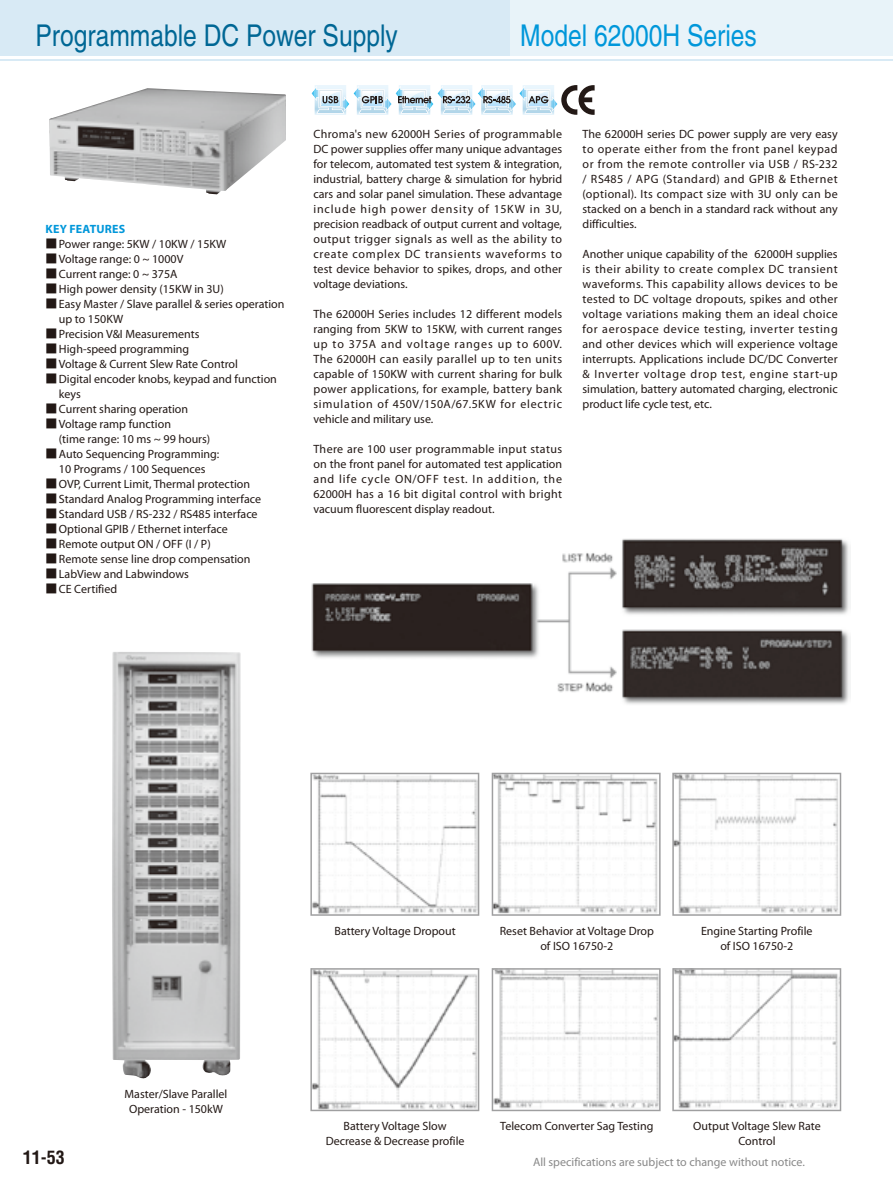
<style>
.page{position:relative;width:893px;height:1191px;background:#fff}
.page>*{position:absolute;margin:0;border:0;box-sizing:border-box;transform-origin:0 0}
.t1{font:condensed 30px "Helvetica";color:#006795}
.t2{font:condensed 30px "Helvetica";color:#0097da}
.t3{font:700 condensed 18px "Helvetica";color:#221815}
.t4{font:12px/15px "Myriad Pro";color:#221815;text-align:center}
.t5{font:12px "Myriad Pro";color:#898989}
.t6{font:700 12px "Myriad Pro";letter-spacing:.02em;color:#0097da}
.s1{font-family:"AR Hei B5";font-weight:500}
</style>
<div class="page">
<div style="left:0;top:0;width:893px;height:55px;background:#d8eaf5"></div>
<div style="left:510px;top:0;width:383px;height:55px;background:#e8f3f9"></div>
<hr style="left:0;top:59px;width:893px;height:1px;background:#d8eaf5">
<img style="left:49px;top:88px;width:237px;height:106px">
<svg style="left:311px;top:85px;width:284px;height:30px"></svg>
<img style="left:311px;top:538px;width:539px;height:166px">
<svg style="left:492px;top:772px;width:169px;height:143px"></svg>
<svg style="left:672px;top:772px;width:169px;height:143px"></svg>
<svg style="left:492px;top:968px;width:169px;height:143px"></svg>
<svg style="left:672px;top:968px;width:169px;height:143px"></svg>
<svg style="left:310px;top:772px;width:169px;height:143px"></svg>
<svg style="left:310px;top:968px;width:169px;height:143px"></svg>
<img style="left:112px;top:652px;width:129px;height:427px">
<p class="t1" style="left:36px;top:18px;width:364px">Programmable DC Power Supply</p>
<p class="t2" style="left:520px;top:18px;width:238px">Model 62000H Series</p>
<p class="t6" style="left:46px;top:221px;width:81px">KEY FEATURES</p>
<p class="t4" style="left:46px;top:236px;width:182px"><span class="s1">■</span>Power range: 5KW / 10KW / 15KW</p>
<p class="t4" style="left:46px;top:251px;width:139px"><span class="s1">■</span>Voltage range: 0 ~ 1000V</p>
<p class="t4" style="left:46px;top:266px;width:133px"><span class="s1">■</span>Current range: 0 ~ 375A</p>
<p class="t4" style="left:46px;top:281px;width:180px"><span class="s1">■</span>High power density (15KW in 3U)</p>
<p class="t4" style="left:59px;top:296px;width:227px;text-align:left;text-indent:-13px"><span class="s1">■</span>Easy Master / Slave parallel &amp; series operation up to 150KW</p>
<p class="t4" style="left:46px;top:326px;width:155px"><span class="s1">■</span>Precision V&amp;I Measurements</p>
<p class="t4" style="left:46px;top:341px;width:145px"><span class="s1">■</span>High-speed programming</p>
<p class="t4" style="left:46px;top:356px;width:194px"><span class="s1">■</span>Voltage &amp; Current Slew Rate Control</p>
<p class="t4" style="left:59px;top:371px;width:220px;text-align:left;text-indent:-13px"><span class="s1">■</span>Digital encoder knobs, keypad and function keys</p>
<p class="t4" style="left:46px;top:401px;width:144px"><span class="s1">■</span>Current sharing operation</p>
<p class="t4" style="left:59px;top:416px;width:153px;text-align:left;text-indent:-13px"><span class="s1">■</span>Voltage ramp function<br>(time range: 10 ms ~ 99 hours)</p>
<p class="t4" style="left:46px;top:446px;width:175px"><span class="s1">■</span>Auto Sequencing Programming:<br>10 Programs / 100 Sequences</p>
<p class="t4" style="left:46px;top:476px;width:206px"><span class="s1">■</span>OVP, Current Limit, Thermal protection</p>
<p class="t4" style="left:46px;top:491px;width:217px"><span class="s1">■</span>Standard Analog Programming interface</p>
<p class="t4" style="left:46px;top:506px;width:214px"><span class="s1">■</span>Standard USB / RS-232 / RS485 interface</p>
<p class="t4" style="left:46px;top:521px;width:184px"><span class="s1">■</span>Optional GPIB / Ethernet interface</p>
<p class="t4" style="left:46px;top:536px;width:167px"><span class="s1">■</span>Remote output ON / OFF (I / P)</p>
<p class="t4" style="left:46px;top:551px;width:206px"><span class="s1">■</span>Remote sense line drop compensation</p>
<p class="t4" style="left:46px;top:566px;width:145px"><span class="s1">■</span>LabView and Labwindows</p>
<p class="t4" style="left:46px;top:581px;width:73px"><span class="s1">■</span>CE Certified</p>
<p class="t4" style="left:313px;top:126px;width:250px;text-align:justify">Chroma's new 62000H Series of programmable DC power supplies offer many unique advantages for telecom, automated test system &amp; integration, industrial, battery charge &amp; simulation for hybrid cars and solar panel simulation. These advantage include high power density of 15KW in 3U, precision readback of output current and voltage, output trigger signals as well as the ability to create complex DC transients waveforms to test device behavior to spikes, drops, and other voltage deviations.</p>
<p class="t4" style="left:313px;top:306px;width:250px;text-align:justify">The 62000H Series includes 12 different models ranging from 5KW to 15KW, with current ranges up to 375A and voltage ranges up to 600V.<br>The 62000H can easily parallel up to ten units capable of 150KW with current sharing for bulk power applications, for example, battery bank simulation of 450V/150A/67.5KW for electric vehicle and military use.</p>
<p class="t4" style="left:313px;top:441px;width:250px;text-align:justify">There are 100 user programmable input status on the front panel for automated test application and life cycle ON/OFF test. In addition, the 62000H has a 16 bit digital control with bright vacuum fluorescent display readout.</p>
<p class="t4" style="left:583px;top:126px;width:257px;text-align:justify">The 62000H series DC power supply are very easy to operate either from the front panel keypad or from the remote controller via USB / RS-232 / RS485 / APG (Standard) and GPIB &amp; Ethernet (optional). Its compact size with 3U only can be stacked on a bench in a standard rack without any difficulties.</p>
<p class="t4" style="left:583px;top:246px;width:257px;text-align:justify">Another unique capability of the 62000H supplies is their ability to create complex DC transient waveforms. This capability allows devices to be tested to DC voltage dropouts, spikes and other voltage variations making them an ideal choice for aerospace device testing, inverter testing and other devices which will experience voltage interrupts. Applications include DC/DC Converter &amp; Inverter voltage drop test, engine start-up simulation, battery automated charging, electronic product life cycle test, etc.</p>
<p class="t4" style="left:125px;top:1085px;width:104px">Master/Slave Parallel<br>Operation - 150kW</p>
<p class="t4" style="left:334px;top:923px;width:123px">Battery Voltage Dropout</p>
<p class="t4" style="left:500px;top:923px;width:156px">Reset Behavior at Voltage Drop of ISO 16750-2</p>
<p class="t4" style="left:701px;top:923px;width:113px">Engine Starting Profile of ISO 16750-2</p>
<p class="t4" style="left:326px;top:1118px;width:140px">Battery Voltage Slow<br>Decrease &amp; Decrease profile</p>
<p class="t4" style="left:500px;top:1118px;width:155px">Telecom Converter Sag Testing</p>
<p class="t4" style="left:693px;top:1118px;width:129px">Output Voltage Slew Rate<br>Control</p>
<p class="t3" style="left:23px;top:1147px;width:43px">11-53</p>
<p class="t5" style="left:533px;top:1154px;width:273px">All specifications are subject to change without notice.</p>
</div>
